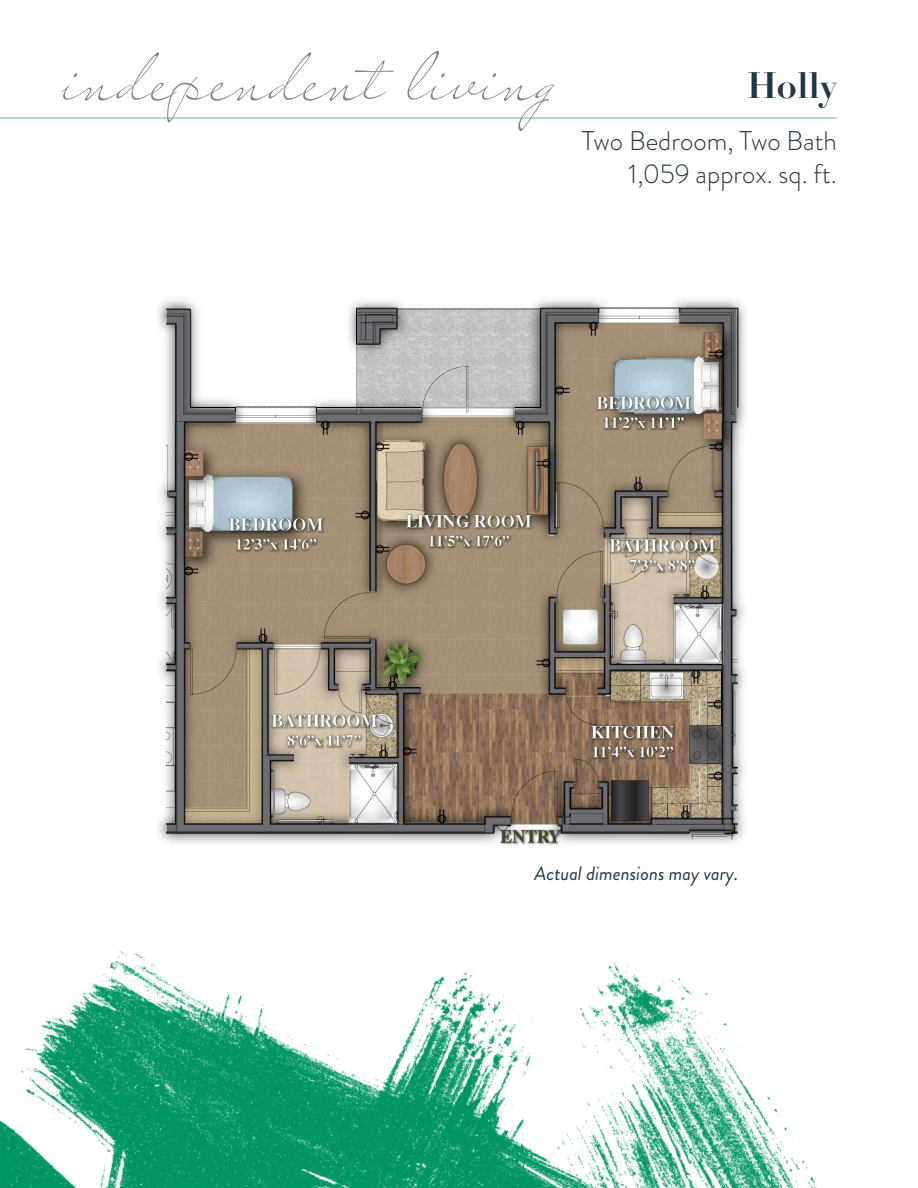
<style>
.page{position:relative;width:918px;height:1188px;background:#fff}
.page>*{position:absolute;margin:0;border:0;box-sizing:border-box;transform-origin:0 0}
.t1{font:63px "Mr Leopold Pro";color:#808285}
.t2{font:700 36px "Didot";color:#203746}
.t3{font:300 27px "Brandon Grotesque";color:#203746}
.t4{font:italic 19.5px "Brandon Grotesque";color:#203746}
</style>
<div class="page">
<img style="left:158px;top:299px;width:587px;height:526px">
<img style="left:0;top:825px;width:888px;height:363px">
<hr style="left:0;top:118px;width:837px;height:1px;background:#6aa6af">
<p class="t1" style="left:54px;top:40px;width:498px">independent living</p>
<p class="t2" style="left:747px;top:62px;width:91px">Holly</p>
<p class="t3" style="left:582px;top:122px;width:257px">Two Bedroom, Two Bath</p>
<p class="t3" style="left:629px;top:155px;width:210px">1,059 approx. sq. ft.</p>
<p class="t4" style="left:535px;top:860px;width:205px">Actual dimensions may vary.</p>
</div>
